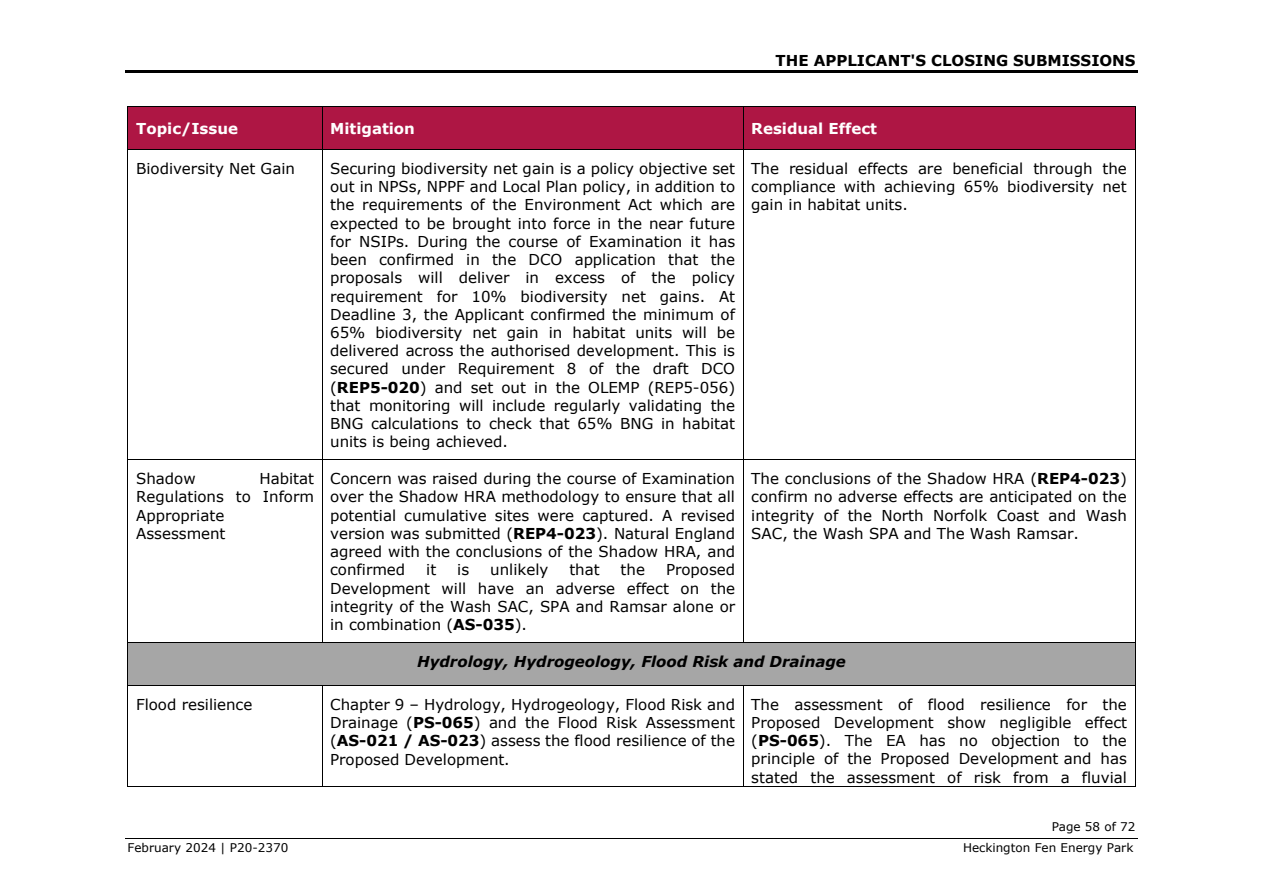
<style>
.page{position:relative;width:1263px;height:893px;background:#fff}
.page>*{position:absolute;margin:0;border:0;box-sizing:border-box;transform-origin:0 0}
.t1{font:15px/18.3px "Verdana";color:#000;text-align:justify}
.t2{font:italic 700 15px "Verdana";color:#000}
.t3{font:700 15px "Verdana";color:#fff}
.t4{font:700 15px "Verdana";color:#000}
.t5{font:12px "Verdana";color:#000}
.s1{font-weight:700}
</style>
<div class="page">
<hr style="left:125px;top:71px;width:1013px;height:2px;background:#000">
<hr style="left:125px;top:838px;width:1013px;height:1px;background:#000">
<div style="left:128px;top:107px;width:194px;height:42px;background:#ae1644"></div>
<div style="left:322px;top:107px;width:421px;height:42px;background:#ae1644"></div>
<div style="left:744px;top:107px;width:391px;height:42px;background:#ae1644"></div>
<hr style="left:128px;top:106px;width:194px;height:1px;background:#000">
<hr style="left:322px;top:106px;width:421px;height:1px;background:#000">
<hr style="left:744px;top:106px;width:391px;height:1px;background:#000">
<hr style="left:128px;top:107px;width:1px;height:42px;background:#000">
<hr style="left:322px;top:107px;width:1px;height:42px;background:#000">
<hr style="left:743px;top:107px;width:1px;height:42px;background:#000">
<hr style="left:1135px;top:107px;width:1px;height:42px;background:#000">
<hr style="left:128px;top:149px;width:194px;height:1px;background:#000">
<hr style="left:322px;top:149px;width:421px;height:1px;background:#000">
<hr style="left:744px;top:149px;width:391px;height:1px;background:#000">
<hr style="left:128px;top:150px;width:1px;height:309px;background:#000">
<hr style="left:322px;top:150px;width:1px;height:309px;background:#000">
<hr style="left:743px;top:150px;width:1px;height:309px;background:#000">
<hr style="left:1135px;top:150px;width:1px;height:309px;background:#000">
<hr style="left:128px;top:459px;width:194px;height:1px;background:#000">
<hr style="left:322px;top:459px;width:421px;height:1px;background:#000">
<hr style="left:744px;top:459px;width:391px;height:1px;background:#000">
<hr style="left:128px;top:460px;width:1px;height:182px;background:#000">
<hr style="left:322px;top:460px;width:1px;height:182px;background:#000">
<hr style="left:743px;top:460px;width:1px;height:182px;background:#000">
<hr style="left:1135px;top:460px;width:1px;height:182px;background:#000">
<div style="left:128px;top:643px;width:1007px;height:42px;background:#a6a6a6"></div>
<hr style="left:128px;top:642px;width:194px;height:1px;background:#000">
<hr style="left:322px;top:642px;width:421px;height:1px;background:#000">
<hr style="left:744px;top:642px;width:391px;height:1px;background:#000">
<hr style="left:128px;top:643px;width:1px;height:42px;background:#000">
<hr style="left:1135px;top:643px;width:1px;height:42px;background:#000">
<hr style="left:128px;top:685px;width:194px;height:1px;background:#000">
<hr style="left:322px;top:685px;width:421px;height:1px;background:#000">
<hr style="left:744px;top:685px;width:391px;height:1px;background:#000">
<hr style="left:128px;top:686px;width:1px;height:100px;background:#000">
<hr style="left:128px;top:786px;width:194px;height:1px;background:#000">
<hr style="left:322px;top:686px;width:1px;height:100px;background:#000">
<hr style="left:322px;top:786px;width:421px;height:1px;background:#000">
<hr style="left:743px;top:686px;width:1px;height:100px;background:#000">
<hr style="left:744px;top:786px;width:391px;height:1px;background:#000">
<hr style="left:1135px;top:686px;width:1px;height:100px;background:#000">
<p class="t4" style="left:775px;top:50px;width:361px">THE APPLICANT'S CLOSING SUBMISSIONS</p>
<p class="t3" style="left:136px;top:118px;width:103px">Topic/Issue</p>
<p class="t3" style="left:330px;top:118px;width:86px">Mitigation</p>
<p class="t3" style="left:751px;top:118px;width:127px">Residual Effect</p>
<p class="t1" style="left:136px;top:159px;width:160px">Biodiversity Net Gain</p>
<p class="t1" style="left:330px;top:159px;width:407px">Securing biodiversity net gain is a policy objective set out in NPSs, NPPF and Local Plan policy, in addition to the requirements of the Environment Act which are expected to be brought into force in the near future for NSIPs. During the course of Examination it has been confirmed in the DCO application that the proposals will deliver in excess of the policy requirement for 10% biodiversity net gains. At Deadline 3, the Applicant confirmed the minimum of 65% biodiversity net gain in habitat units will be delivered across the authorised development. This is secured under Requirement 8 of the draft DCO (<span class="s1">REP5-020</span>) and set out in the OLEMP (REP5-056) that monitoring will include regularly validating the BNG calculations to check that 65% BNG in habitat units is being achieved.</p>
<p class="t1" style="left:751px;top:159px;width:377px">The residual effects are beneficial through the compliance with achieving 65% biodiversity net gain in habitat units.</p>
<p class="t1" style="left:136px;top:470px;width:61px">Shadow</p>
<p class="t1" style="left:751px;top:470px;width:377px">The conclusions of the Shadow HRA (<span class="s1">REP4-023</span>) confirm no adverse effects are anticipated on the integrity of the North Norfolk Coast and Wash SAC, the Wash SPA and The Wash Ramsar.</p>
<p class="t1" style="left:136px;top:470px;width:180px;text-align:left;text-indent:123px">Habitat<br>Regulations to Inform<br>Appropriate<br>Assessment</p>
<p class="t1" style="left:330px;top:470px;width:407px">Concern was raised during the course of Examination over the Shadow HRA methodology to ensure that all potential cumulative sites were captured. A revised version was submitted (<span class="s1">REP4-023</span>). Natural England agreed with the conclusions of the Shadow HRA, and confirmed</p>
<p class="t1" style="left:330px;top:561px;width:407px;text-indent:336px">Proposed Development will have an adverse effect on the integrity of the Wash SAC, SPA and Ramsar alone or in combination (<span class="s1">AS-035</span>).</p>
<p class="t1" style="left:426px;top:561px;width:12px">it</p>
<p class="t1" style="left:457px;top:561px;width:13px">is</p>
<p class="t1" style="left:490px;top:561px;width:60px">unlikely</p>
<p class="t1" style="left:569px;top:561px;width:32px">that</p>
<p class="t1" style="left:621px;top:561px;width:26px">the</p>
<p class="t2" style="left:417px;top:651px;width:430px">Hydrology, Hydrogeology, Flood Risk and Drainage</p>
<p class="t1" style="left:136px;top:695px;width:118px">Flood resilience</p>
<p class="t1" style="left:330px;top:695px;width:407px">Chapter 9 – Hydrology, Hydrogeology, Flood Risk and Drainage (<span class="s1">PS-065</span>) and the Flood Risk Assessment (<span class="s1">AS-021 / AS-023</span>) assess the flood resilience of the Proposed Development.</p>
<p class="t1" style="left:751px;top:695px;width:377px">The assessment of flood resilience for the Proposed Development show negligible effect (<span class="s1">PS-065</span>). The EA has no objection to the principle of the Proposed Development and has stated the assessment of risk from a fluvial</p>
<p class="t5" style="left:1052px;top:818px;width:85px">Page 58 of 72</p>
<p class="t5" style="left:128px;top:840px;width:162px">February 2024 | P20-2370</p>
<p class="t5" style="left:963px;top:840px;width:172px">Heckington Fen Energy Park</p>
</div>
